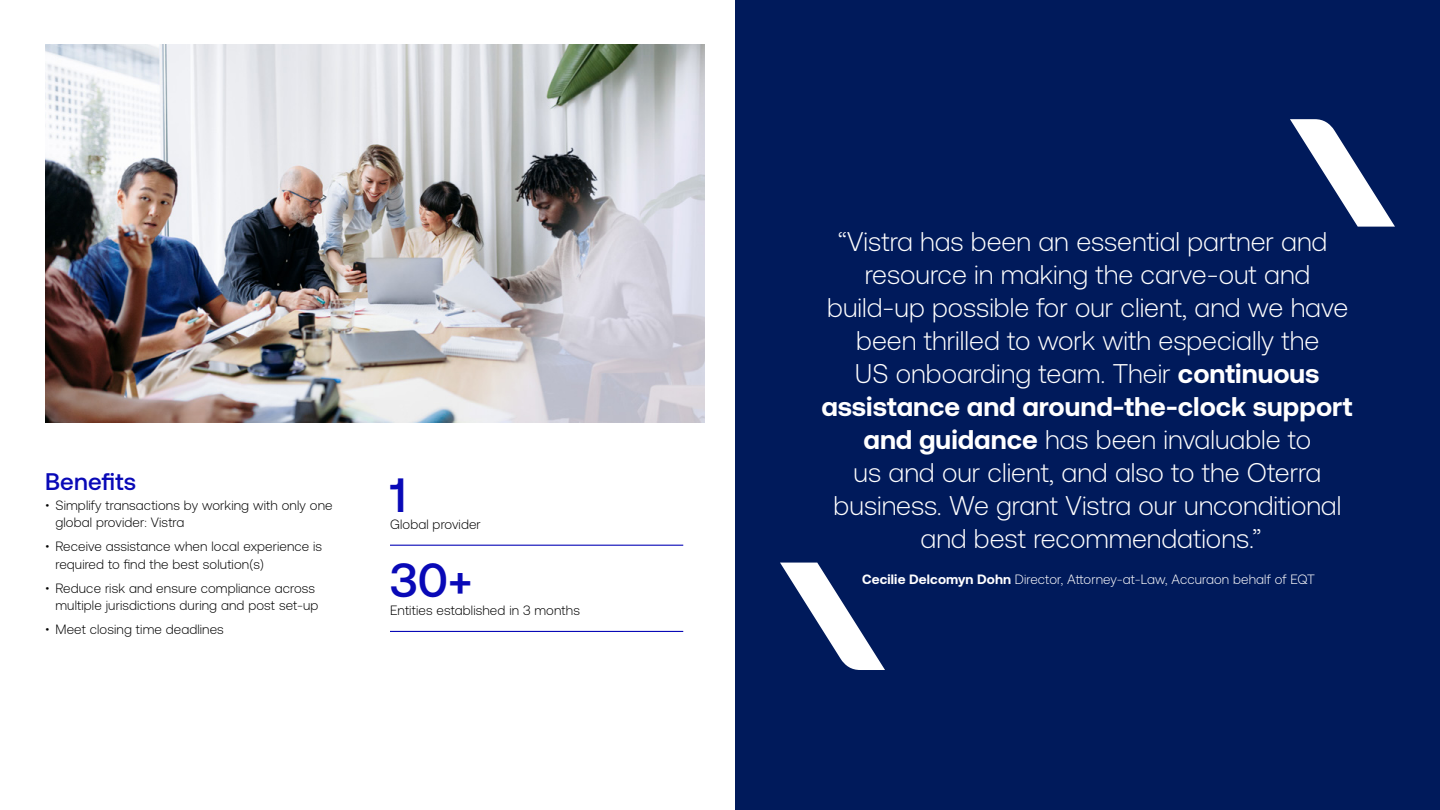
<style>
.page{position:relative;width:1440px;height:810px;background:#fff}
.page>*{position:absolute;margin:0;border:0;box-sizing:border-box;transform-origin:0 0}
.t1{font:500 48px "Vistra Sans";color:#0909b7}
.t2{font:300 27px/33px "Vistra Sans";color:#fff;text-align:center}
.t3{font:500 24px "Vistra Sans";letter-spacing:.01em;color:#0909b7}
.t4{font:300 13.5px/17.2px "Vistra Sans";letter-spacing:.01em;color:#000}
.t5{font:300 13.5px "Vistra Sans";letter-spacing:.01em;color:#fff}
.s1{font-weight:700}
</style>
<div class="page">
<div style="left:735px;top:0;width:705px;height:810px;background:#001a5b"></div>
<hr style="left:390px;top:545px;width:293px;height:1px;background:#0909b7">
<hr style="left:390px;top:631px;width:293px;height:1px;background:#0909b7">
<svg style="left:1290px;top:119px;width:105px;height:108px"></svg>
<svg style="left:780px;top:563px;width:105px;height:107px"></svg>
<img style="left:45px;top:45px;width:660px;height:377px">
<p class="t3" style="left:45px;top:468px;width:93px">Benefits</p>
<p class="t4" style="left:56px;top:497px;width:279px;text-indent:-11px">• Simplify transactions by working with only one global provider: Vistra</p>
<p class="t4" style="left:56px;top:538px;width:268px;text-indent:-11px">• Receive assistance when local experience is required to find the best solution(s)</p>
<p class="t4" style="left:45px;top:579px;width:275px;text-align:right">• Reduce risk and ensure compliance across multiple jurisdictions during and post set-up</p>
<p class="t4" style="left:45px;top:621px;width:180px">• Meet closing time deadlines</p>
<h1 class="t1" style="left:390px;top:469px;width:18px">1</h1>
<p class="t4" style="left:390px;top:516px;width:92px">Global provider</p>
<h1 class="t1" style="left:390px;top:554px;width:84px">30+</h1>
<p class="t4" style="left:390px;top:601px;width:192px">Entities established in 3 months</p>
<p class="t2" style="left:821px;top:226px;width:533px">“Vistra has been an essential partner and resource in making the carve-out and build-up possible for our client, and we have been thrilled to work with especially the<br>US onboarding team. Their <span class="s1">continuous assistance and around-the-clock support and guidance</span> has been invaluable to<br>us and our client, and also to the Oterra business. We grant Vistra our unconditional and best recommendations.”</p>
<p class="t5" style="left:862px;top:572px;width:454px"><span class="s1">Cecilie Delcomyn Dohn</span> Director, Attorney-at-Law, Accuraon behalf of EQT</p>
</div>
